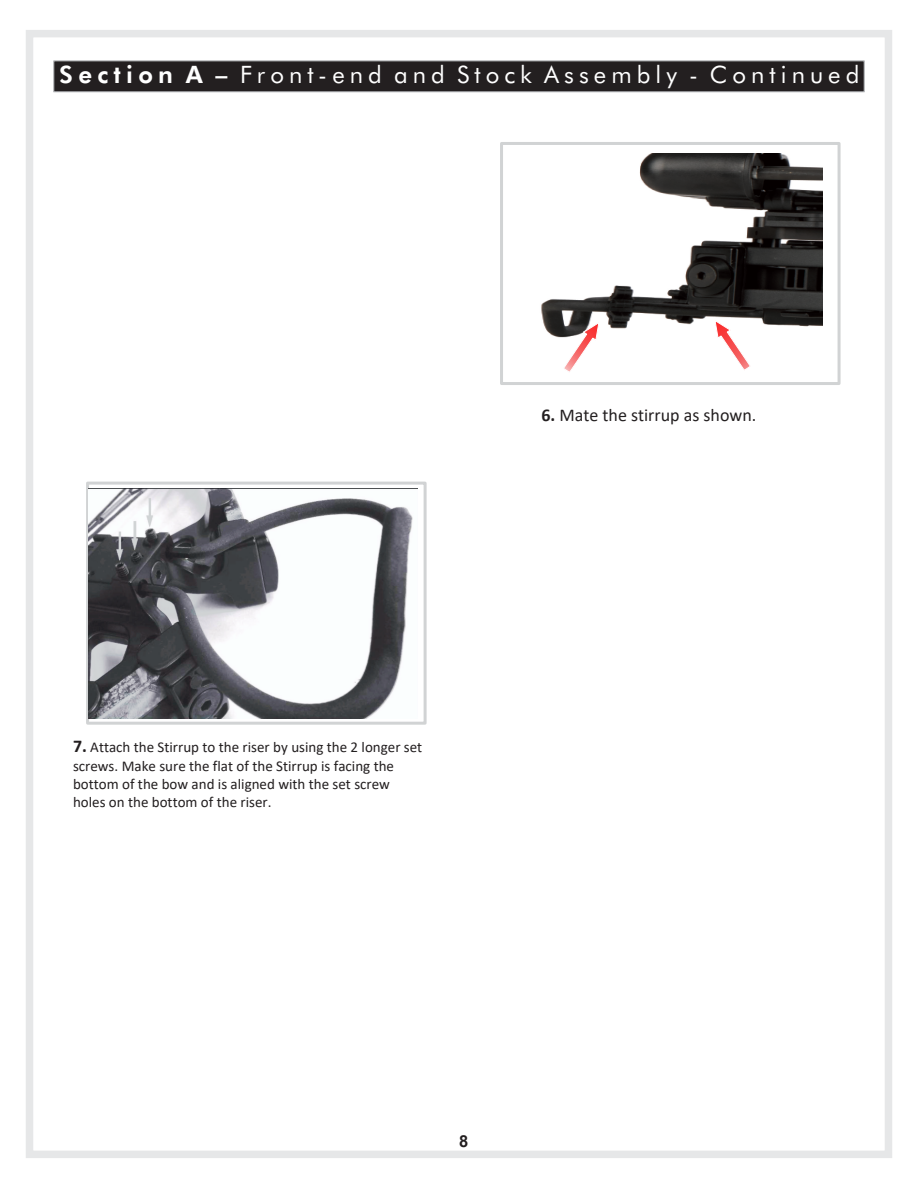
<style>
.page{position:relative;width:918px;height:1188px;background:#fff}
.page>*{position:absolute;margin:0;border:0;box-sizing:border-box;transform-origin:0 0}
.t1{font:24px "Futura BT";letter-spacing:.21em;color:#fff}
.t2{font:18px "Calibri";color:#231f20}
.t3{font:700 16.5px "Arial";color:#231f20}
.t4{font:15px/18.5px "Calibri";color:#231f20}
.s1{font-weight:800}
.s2{font-weight:700}
.s3{font-weight:700;font-size:18px}
</style>
<div class="page">
<img style="left:541px;top:153px;width:281px;height:185px">
<div style="left:86px;top:482px;width:341px;height:243px;border:3px solid #d1d3d4"></div>
<div style="left:53px;top:61px;width:812px;height:31px;background:#231f20;border:1px solid #a7a9ac"></div>
<div style="left:26px;top:30px;width:866px;height:1128px;border:8px solid #e6e7e8"></div>
<div style="left:500px;top:142px;width:341px;height:243px;border:3px solid #d1d3d4"></div>
<svg style="left:563px;top:322px;width:36px;height:50px"></svg>
<svg style="left:715px;top:320px;width:36px;height:50px"></svg>
<img style="left:88px;top:488px;width:330px;height:230px">
<h1 class="t1" style="left:60px;top:65px;width:801px"><span class="s1">Section A –</span> Front-end and Stock Assembly - Continued</h1>
<p class="t2" style="left:541px;top:402px;width:216px"><span class="s2">6</span><span class="s2">.</span> Mate the stirrup as shown.</p>
<p class="t4" style="left:73px;top:737px;width:351px"><span class="s3">7</span><span class="s3">.</span> Attach the Stirrup to the riser by using the 2 longer set screws. Make sure the flat of the Stirrup is facing the bottom of the bow and is aligned with the set screw holes on the bottom of the riser.</p>
<p class="t3" style="left:459px;top:1129px;width:11px">8</p>
</div>
